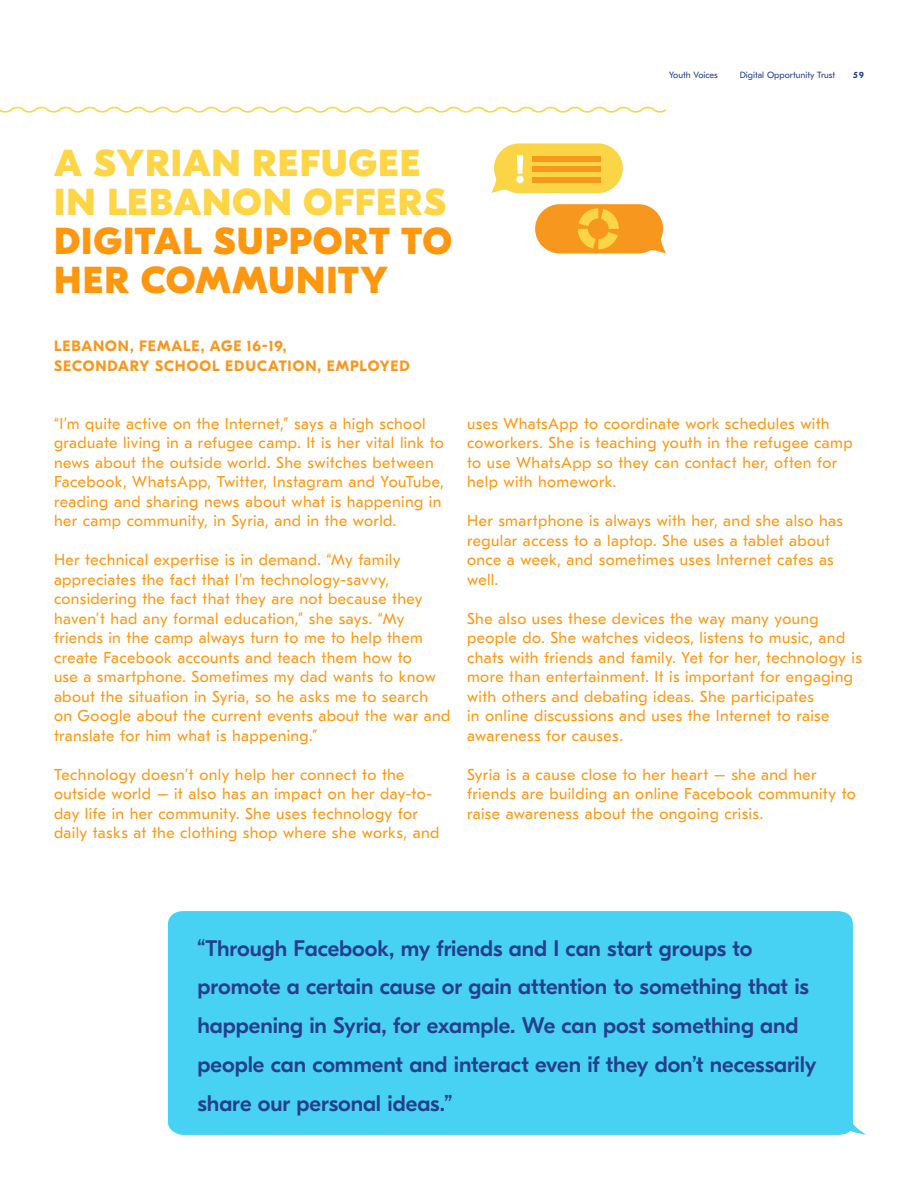
<style>
.page{position:relative;width:918px;height:1188px;background:#fff}
.page>*{position:absolute;margin:0;border:0;box-sizing:border-box;transform-origin:0 0}
.t1{font:800 37.5px/39px "GT Eesti Pro Display";letter-spacing:.03em;color:#fdd545}
.t2{font:800 37.5px/39px "GT Eesti Pro Display";letter-spacing:.03em;color:#fd970f}
.t3{font:500 22.5px/39px "GT Eesti Pro Display";letter-spacing:-.005em;color:#253e8d}
.t4{font:15.75px/19.5px "GT Eesti Pro Text";letter-spacing:.025em;color:#fd970f}
.t5{font:700 15px/19.5px "GT Eesti Pro Display";letter-spacing:.06em;color:#f8971d}
.t6{font:9px "GT Eesti Pro Text";color:#253e8d}
.t7{font:700 9px "GT Eesti Pro Text";color:#253e8d}
</style>
<div class="page">
<div style="left:168px;top:911px;width:699px;height:224px;background:#47d2f3"></div>
<svg style="left:491px;top:143px;width:132px;height:50px;background:#fbdb61"></svg>
<div style="left:532px;top:156px;width:69px;height:6px;background:#f8971d"></div>
<div style="left:532px;top:166px;width:69px;height:6px;background:#f8971d"></div>
<div style="left:532px;top:177px;width:69px;height:6px;background:#f8971d"></div>
<svg style="left:535px;top:204px;width:131px;height:50px;background:#f9a939"></svg>
<svg style="left:0;top:106px;width:667px;height:7px"></svg>
<p class="t6" style="left:669px;top:70px;width:50px">Youth Voices</p>
<p class="t6" style="left:740px;top:70px;width:97px">Digital Opportunity Trust</p>
<p class="t7" style="left:853px;top:70px;width:12px">59</p>
<h1 class="t1" style="left:54px;top:144px;width:393px">A SYRIAN REFUGEE<br>IN LEBANON OFFERS</h1>
<h1 class="t2" style="left:54px;top:222px;width:399px">DIGITAL SUPPORT TO<br>HER COMMUNITY</h1>
<p class="t5" style="left:54px;top:336px;width:357px">LEBANON, FEMALE, AGE 16-19,<br>SECONDARY SCHOOL EDUCATION, EMPLOYED</p>
<p class="t4" style="left:54px;top:414px;width:391px">“I’m quite active on the Internet,” says a high school graduate living in a refugee camp. It is her vital link to news about the outside world. She switches between Facebook, WhatsApp, Twitter, Instagram and YouTube, reading and sharing news about what is happening in her camp community, in Syria, and in the world.</p>
<p class="t4" style="left:54px;top:551px;width:398px">Her technical expertise is in demand. “My family appreciates the fact that I’m technology-savvy, considering the fact that they are not because they haven’t had any formal education,” she says. “My friends in the camp always turn to me to help them create Facebook accounts and teach them how to<br>use a smartphone. Sometimes my dad wants to know about the situation in Syria, so he asks me to search<br>on Google about the current events about the war and translate for him what is happening.”</p>
<p class="t4" style="left:54px;top:765px;width:387px">Technology doesn’t only help her connect to the outside world – it also has an impact on her day-to&shy;day life in her community. She uses technology for daily tasks at the clothing shop where she works, and</p>
<p class="t4" style="left:467px;top:414px;width:387px">uses WhatsApp to coordinate work schedules with coworkers. She is teaching youth in the refugee camp to use WhatsApp so they can contact her, often for help with homework.</p>
<p class="t4" style="left:467px;top:512px;width:377px">Her smartphone is always with her, and she also has regular access to a laptop. She uses a tablet about once a week, and sometimes uses Internet cafes as well.</p>
<p class="t4" style="left:467px;top:609px;width:396px">She also uses these devices the way many young people do. She watches videos, listens to music, and chats with friends and family. Yet for her, technology is more than entertainment. It is important for engaging with others and debating ideas. She participates<br>in online discussions and uses the Internet to raise awareness for causes.</p>
<p class="t4" style="left:467px;top:765px;width:390px">Syria is a cause close to her heart – she and her friends are building an online Facebook community to raise awareness about the ongoing crisis.</p>
<p class="t3" style="left:198px;top:929px;width:621px">“Through Facebook, my friends and I can start groups to promote a certain cause or gain attention to something that is happening in Syria, for example. We can post something and people can comment and interact even if they don’t necessarily share our personal ideas.”</p>
</div>
